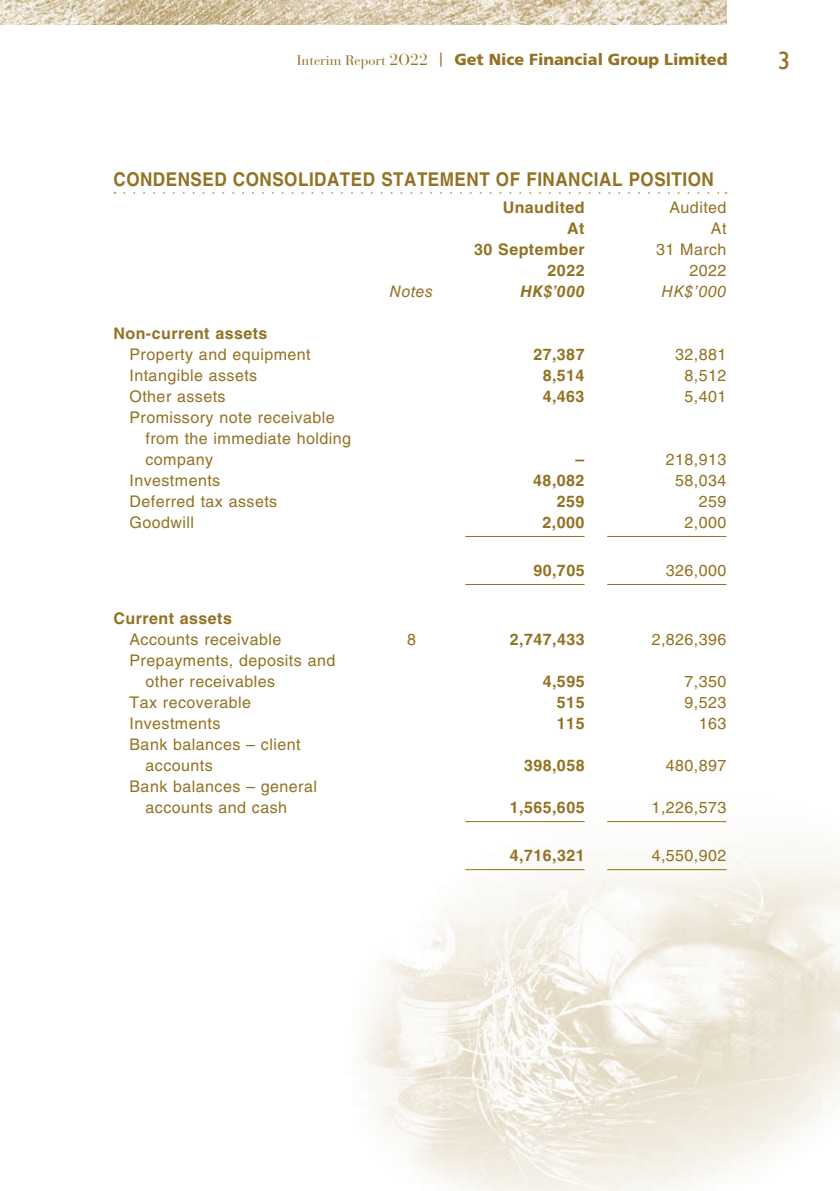
<style>
.page{position:relative;width:840px;height:1191px;background:#fff}
.page>*{position:absolute;margin:0;border:0;box-sizing:border-box;transform-origin:0 0}
.t1{font:25px "Gill Sans";color:#927223}
.t2{font:700 19px "Helvetica LT Std";letter-spacing:.03em;color:#927223;scale:.9 1}
.t3{font:16px/21px "Helvetica LT Std";letter-spacing:.03em;color:#927223}
.t4{font:700 16px/21px "Helvetica LT Std";letter-spacing:.03em;color:#927223;text-align:right}
.t5{font:900 16px "Frutiger LT Std";color:#927223}
.t6{font:italic 16px "Helvetica LT Std";letter-spacing:.03em;color:#927223}
.t7{font:italic 700 16px "Helvetica LT Std";color:#927223}
.s1{font-family:"Bauer Bodoni Std";font-weight:400;font-size:14px}
.s2{font-family:"Bauer Bodoni Std";font-weight:400}
.s3{font-weight:400;font-size:14px}
</style>
<div class="page">
<img style="left:362px;top:821px;width:477px;height:370px">
<img style="left:1px;top:0;width:725px;height:24px">
<svg style="left:124px;top:192px;width:602px;height:2px"></svg>
<hr style="left:465px;top:536px;width:119px;height:1px;background:#927223">
<hr style="left:607px;top:536px;width:119px;height:1px;background:#927223">
<hr style="left:465px;top:584px;width:119px;height:1px;background:#927223">
<hr style="left:607px;top:584px;width:119px;height:1px;background:#927223">
<hr style="left:465px;top:821px;width:119px;height:1px;background:#927223">
<hr style="left:607px;top:821px;width:119px;height:1px;background:#927223">
<hr style="left:465px;top:869px;width:119px;height:1px;background:#927223">
<hr style="left:607px;top:869px;width:119px;height:1px;background:#927223">
<p class="t5" style="left:297px;top:50px;width:432px"><span class="s1">Interim Report</span> <span class="s2">2O22</span> <span class="s3">|</span> Get Nice Financial Group Limited</p>
<h1 class="t1" style="left:777px;top:46px;width:14px">3</h1>
<p class="t2" style="left:113px;top:168px;width:668px">CONDENSED CONSOLIDATED STATEMENT OF FINANCIAL POSITION</p>
<p class="t4" style="left:474px;top:197px;width:112px">Unaudited<br>At<br>30 September</p>
<p class="t3" style="left:655px;top:197px;width:72px;text-align:right">Audited<br>At<br>31 March</p>
<p class="t4" style="left:547px;top:260px;width:38px">2022</p>
<p class="t3" style="left:689px;top:260px;width:38px">2022</p>
<p class="t6" style="left:389px;top:282px;width:45px">Notes</p>
<p class="t7" style="left:520px;top:282px;width:66px">HK$’000</p>
<p class="t6" style="left:661px;top:282px;width:66px">HK$’000</p>
<p class="t4" style="left:113px;top:323px;width:155px">Non-current assets</p>
<p class="t3" style="left:129px;top:344px;width:183px">Property and equipment</p>
<p class="t4" style="left:533px;top:344px;width:53px">27,387</p>
<p class="t3" style="left:674px;top:344px;width:53px">32,881</p>
<p class="t3" style="left:129px;top:365px;width:129px">Intangible assets</p>
<p class="t4" style="left:542px;top:365px;width:43px">8,514</p>
<p class="t3" style="left:684px;top:365px;width:43px">8,512</p>
<p class="t3" style="left:129px;top:386px;width:98px">Other assets</p>
<p class="t4" style="left:542px;top:386px;width:43px">4,463</p>
<p class="t3" style="left:684px;top:386px;width:43px">5,401</p>
<p class="t3" style="left:145px;top:407px;width:207px;text-indent:-16px">Promissory note receivable from the immediate holding company</p>
<p class="t4" style="left:575px;top:449px;width:10px">–</p>
<p class="t3" style="left:665px;top:449px;width:62px">218,913</p>
<p class="t3" style="left:129px;top:470px;width:92px">Investments</p>
<p class="t4" style="left:533px;top:470px;width:53px">48,082</p>
<p class="t3" style="left:674px;top:470px;width:53px">58,034</p>
<p class="t3" style="left:129px;top:491px;width:149px">Deferred tax assets</p>
<p class="t4" style="left:556px;top:491px;width:29px">259</p>
<p class="t3" style="left:698px;top:491px;width:29px">259</p>
<p class="t3" style="left:129px;top:512px;width:66px">Goodwill</p>
<p class="t4" style="left:542px;top:512px;width:43px">2,000</p>
<p class="t3" style="left:684px;top:512px;width:43px">2,000</p>
<p class="t4" style="left:533px;top:560px;width:53px">90,705</p>
<p class="t3" style="left:665px;top:560px;width:62px">326,000</p>
<p class="t4" style="left:113px;top:608px;width:120px">Current assets</p>
<p class="t3" style="left:129px;top:629px;width:153px">Accounts receivable</p>
<p class="t3" style="left:407px;top:629px;width:10px">8</p>
<p class="t4" style="left:509px;top:629px;width:76px">2,747,433</p>
<p class="t3" style="left:651px;top:629px;width:76px">2,826,396</p>
<p class="t3" style="left:145px;top:650px;width:191px;text-indent:-16px">Prepayments, deposits and other receivables</p>
<p class="t4" style="left:542px;top:671px;width:43px">4,595</p>
<p class="t3" style="left:684px;top:671px;width:43px">7,350</p>
<p class="t3" style="left:129px;top:692px;width:123px">Tax recoverable</p>
<p class="t4" style="left:556px;top:692px;width:29px">515</p>
<p class="t3" style="left:684px;top:692px;width:43px">9,523</p>
<p class="t3" style="left:129px;top:713px;width:92px">Investments</p>
<p class="t4" style="left:556px;top:713px;width:29px">115</p>
<p class="t3" style="left:698px;top:713px;width:29px">163</p>
<p class="t3" style="left:145px;top:734px;width:156px;text-indent:-16px">Bank balances – client accounts</p>
<p class="t4" style="left:523px;top:755px;width:62px">398,058</p>
<p class="t3" style="left:665px;top:755px;width:62px">480,897</p>
<p class="t3" style="left:145px;top:776px;width:173px;text-indent:-16px">Bank balances – general accounts and cash</p>
<p class="t4" style="left:509px;top:797px;width:76px">1,565,605</p>
<p class="t3" style="left:651px;top:797px;width:76px">1,226,573</p>
<p class="t4" style="left:509px;top:845px;width:76px">4,716,321</p>
<p class="t3" style="left:651px;top:845px;width:76px">4,550,902</p>
</div>
